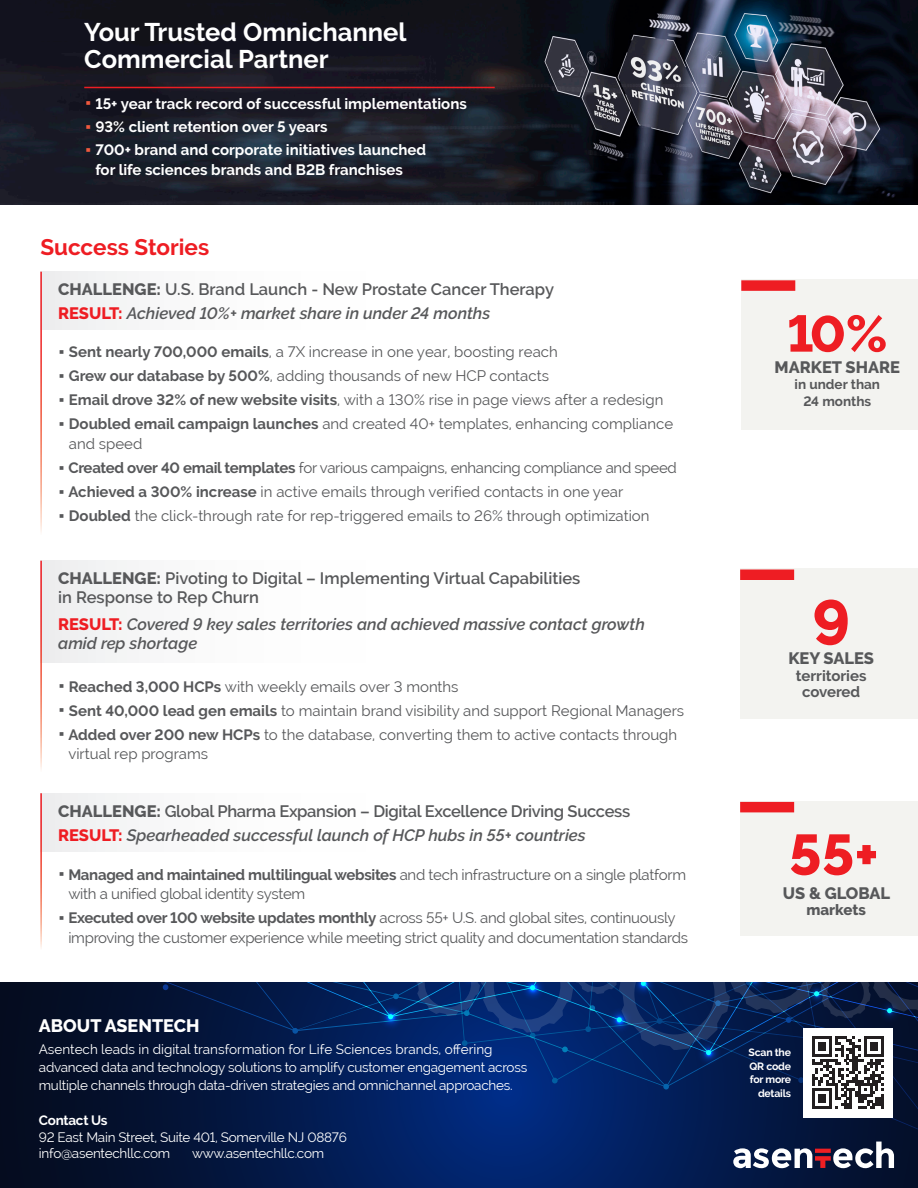
<style>
.page{position:relative;width:918px;height:1188px;background:#fff}
.page>*{position:absolute;margin:0;border:0;box-sizing:border-box;transform-origin:0 0}
.t1{font:800 63px "Raleway";color:#ee1d23}
.t2{font:800 57px "Raleway";color:#ee1d23}
.t3{font:800 51px "Raleway";color:#ee1d23}
.t4{font:700 25.5px/27px "Raleway";color:#fff}
.t5{font:700 22.5px "Raleway";color:#ee1d23}
.t6{font:800 18px "Raleway";color:#fff}
.t7{font:italic 600 16.5px/19.5px "Raleway";color:#57585a}
.t8{font:600 16.5px/19.5px "Raleway";color:#57585a}
.t9{font:600 16.5px "Raleway";letter-spacing:-.02em;color:#57585a}
.t10{font:800 16.5px "Raleway";color:#57585a}
.Bullet_heading{font:15px/19.5px "Raleway";color:#57585a}
.Bullet_heading-2{font:15px/19.5px "Raleway";letter-spacing:-.02em;color:#57585a}
.t11{font:700 15px/19.5px "Raleway";color:#fff}
.t12{font:700 15px/16.5px "Raleway";color:#57585a;text-align:center}
.t13{font:800 15px "Raleway";color:#57585a}
.t14{font:13.5px/18px "Raleway";letter-spacing:-.02em;color:#fff}
.t15{font:700 13.5px/16.5px "Raleway";color:#57585a;text-align:center}
.t16{font:700 13.5px "Raleway";letter-spacing:-.02em;color:#fff}
.t17{font:700 10.5px/13.5px "Raleway";letter-spacing:-.02em;color:#fff}
.s1{font-weight:800}
.s2{font-weight:800;font-style:normal;color:#ee1d23}
.s3{font-weight:700}
</style>
<div class="page">
<img style="left:0;top:0;width:918px;height:205px">
<div style="left:40px;top:272px;width:499px;height:58px;background:linear-gradient(to right,#f2f2f3,#fff)"></div>
<div style="left:40px;top:793px;width:499px;height:59px;background:linear-gradient(to right,#f2f2f3,#fff)"></div>
<div style="left:40px;top:561px;width:499px;height:102px;background:linear-gradient(to right,#f2f2f3,#fff)"></div>
<svg style="left:0;top:983px;width:918px;height:205px;background:#031846"></svg>
<svg style="left:376px;top:993px;width:29px;height:38px"></svg>
<svg style="left:733px;top:1142px;width:161px;height:26px"></svg>
<hr style="left:84px;top:87px;width:411px;height:1px;background:#ee1d23">
<div style="left:803px;top:1028px;width:90px;height:89px;background:#fff"></div>
<svg style="left:415px;top:983px;width:503px;height:126px;background:#18356b"></svg>
<hr style="left:40px;top:272px;width:2px;height:264px;background:#fff">
<hr style="left:40px;top:793px;width:2px;height:157px;background:#fff">
<hr style="left:40px;top:561px;width:2px;height:211px;background:#fff">
<div style="left:741px;top:279px;width:177px;height:151px;background:#f3f3f0"></div>
<div style="left:741px;top:280px;width:54px;height:11px;background:#ee1d23"></div>
<div style="left:740px;top:801px;width:178px;height:135px;background:#f3f3f0"></div>
<div style="left:740px;top:802px;width:54px;height:10px;background:#ee1d23"></div>
<div style="left:740px;top:568px;width:178px;height:151px;background:#f3f3f0"></div>
<div style="left:740px;top:570px;width:54px;height:10px;background:#ee1d23"></div>
<svg style="left:86px;top:101px;width:4px;height:4px"></svg>
<svg style="left:86px;top:124px;width:4px;height:4px"></svg>
<svg style="left:86px;top:147px;width:4px;height:4px"></svg>
<p class="t4" style="left:84px;top:19px;width:324px">Your Trusted Omnichannel<br>Commercial Partner</p>
<p class="t11" style="left:95px;top:94px;width:373px">15+ year track record of successful implementations</p>
<p class="t11" style="left:95px;top:117px;width:234px">93% client retention over 5 years</p>
<p class="t11" style="left:95px;top:140px;width:332px">700+ brand and corporate initiatives launched for life sciences brands and B2B franchises</p>
<p class="t5" style="left:40px;top:235px;width:170px">Success Stories</p>
<p class="t8" style="left:58px;top:279px;width:497px"><span class="s1">CHALLENGE:</span> U.S. Brand Launch - New Prostate Cancer Therapy</p>
<p class="t7" style="left:58px;top:304px;width:434px"><span class="s2">RESULT:</span> Achieved 10%+ market share in under 24 months</p>
<p class="Bullet_heading" style="left:69px;top:342px;width:490px"><span class="s3">Sent nearly 700,000 emails</span>, a 7X increase in one year, boosting reach</p>
<p class="Bullet_heading" style="left:69px;top:366px;width:482px"><span class="s3">Grew our database by 500%</span>, adding thousands of new HCP contacts</p>
<p class="Bullet_heading" style="left:69px;top:390px;width:596px"><span class="s3">Email drove 32% of new website visits</span>, with a 130% rise in page views after a redesign</p>
<p class="Bullet_heading" style="left:69px;top:414px;width:606px"><span class="s3">Doubled email campaign launches</span> and created 40+ templates, enhancing compliance and speed</p>
<p class="Bullet_heading-2" style="left:69px;top:458px;width:610px"><span class="s3">Created over 40 email templates</span> for various campaigns, enhancing compliance and speed</p>
<p class="Bullet_heading" style="left:68px;top:482px;width:556px"><span class="s3">Achieved a 300% increase</span> in active emails through verified contacts in one year</p>
<p class="Bullet_heading" style="left:69px;top:506px;width:582px"><span class="s3">Doubled</span> the click-through rate for rep-triggered emails to 26% through optimization</p>
<p class="t8" style="left:58px;top:568px;width:524px"><span class="s1">CHALLENGE:</span> Pivoting to Digital – Implementing Virtual Capabilities in Response to Rep Churn</p>
<p class="t7" style="left:58px;top:614px;width:588px"><span class="s2">RESULT:</span> Covered 9 key sales territories and achieved massive contact growth amid rep shortage</p>
<p class="Bullet_heading" style="left:69px;top:677px;width:391px"><span class="s3">Reached 3,000 HCPs</span> with weekly emails over 3 months</p>
<p class="Bullet_heading" style="left:69px;top:701px;width:617px"><span class="s3">Sent 40,000 lead gen emails</span> to maintain brand visibility and support Regional Managers</p>
<p class="Bullet_heading" style="left:68px;top:725px;width:610px"><span class="s3">Added over 200 new HCPs</span> to the database, converting them to active contacts through virtual rep programs</p>
<p class="t9" style="left:58px;top:801px;width:573px"><span class="s1">CHALLENGE:</span> Global Pharma Expansion – Digital Excellence Driving Success</p>
<p class="t7" style="left:58px;top:826px;width:529px"><span class="s2">RESULT:</span> Spearheaded successful launch of HCP hubs in 55+ countries</p>
<p class="Bullet_heading-2" style="left:68px;top:865px;width:619px"><span class="s3">Managed and maintained multilingual websites</span> and tech infrastructure on a single platform with a unified global identity system</p>
<p class="Bullet_heading-2" style="left:68px;top:908px;width:621px"><span class="s3">Executed over 100 website updates monthly</span> across 55+ U.S. and global sites, continuously improving the customer experience while meeting strict quality and documentation standards</p>
<p class="t6" style="left:39px;top:1016px;width:162px">ABOUT ASENTECH</p>
<p class="t14" style="left:39px;top:1040px;width:490px">Asentech leads in digital transformation for Life Sciences brands, offering advanced data and technology solutions to amplify customer engagement across multiple channels through data-driven strategies and omnichannel approaches.</p>
<p class="t16" style="left:39px;top:1113px;width:70px">Contact Us</p>
<p class="t14" style="left:39px;top:1128px;width:310px">92 East Main Street, Suite 401, Somerville NJ 08876</p>
<p class="t14" style="left:39px;top:1144px;width:133px">info@asentechllc.com</p>
<p class="t14" style="left:192px;top:1144px;width:134px">www.asentechllc.com</p>
<p class="t3" style="left:787px;top:305px;width:102px">10%</p>
<p class="t10" style="left:775px;top:357px;width:127px">MARKET SHARE</p>
<p class="t15" style="left:795px;top:376px;width:87px">in under than<br>24 months</p>
<p class="t1" style="left:812px;top:587px;width:40px">9</p>
<p class="t10" style="left:788px;top:649px;width:87px">KEY SALES</p>
<p class="t12" style="left:796px;top:667px;width:72px">territories covered</p>
<p class="t2" style="left:789px;top:822px;width:91px">55+</p>
<p class="t10" style="left:783px;top:883px;width:109px">US &amp; GLOBAL</p>
<p class="t13" style="left:806px;top:901px;width:61px">markets</p>
<p class="t17" style="left:749px;top:1046px;width:44px">Scan the<br>QR code</p>
<p class="t17" style="left:750px;top:1073px;width:43px;text-align:right">for more details</p>
</div>
